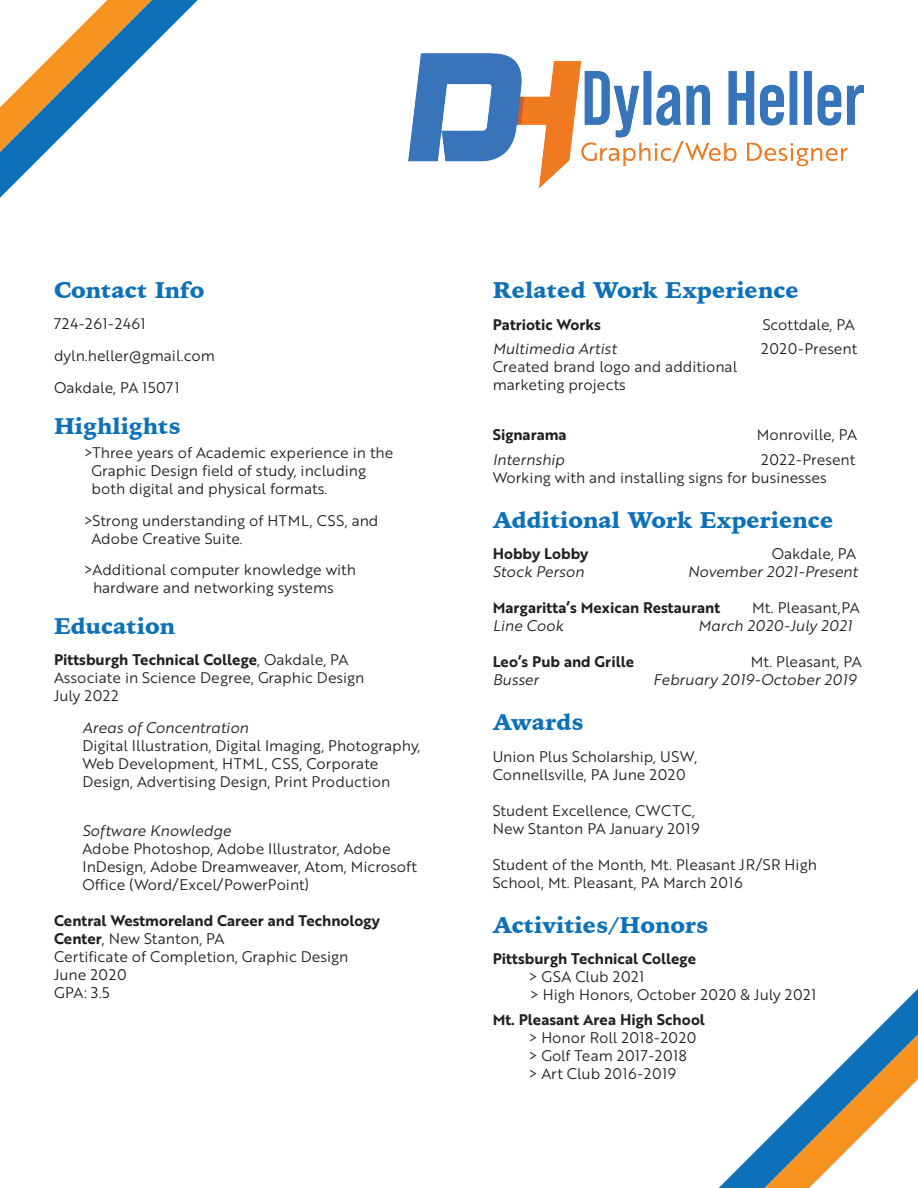
<style>
.page{position:relative;width:918px;height:1188px;background:#fff}
.page>*{position:absolute;margin:0;border:0;box-sizing:border-box;transform-origin:0 0}
.t1{font:900 22.5px "Iowan Old Style";color:#0d71b9}
.t2{font:15px/18px "Brother 1816 Book";color:#231f20}
.t3{font:15px/18px "Brother 1816 Bold";color:#231f20}
.t4{font:15px "Brother 1816 Book Italic";color:#231f20}
.t5{font:15px "Brother 1816 Book";letter-spacing:.04em;color:#231f20}
.t6{font:15px "Brother 1816 Book";letter-spacing:.02em;color:#231f20}
.s1{font-family:"Brother 1816 Book"}
</style>
<div class="page">
<img style="left:409px;top:54px;width:455px;height:135px">
<svg style="left:0;top:0;width:198px;height:198px"></svg>
<svg style="left:719px;top:989px;width:199px;height:199px"></svg>
<p class="t1" style="left:54px;top:275px;width:152px">Contact Info</p>
<p class="t5" style="left:54px;top:313px;width:93px">724-261-2461</p>
<p class="t2" style="left:54px;top:346px;width:162px">dyln.heller@gmail.com</p>
<p class="t2" style="left:54px;top:378px;width:127px">Oakdale, PA 15071</p>
<p class="t1" style="left:54px;top:411px;width:128px">Highlights</p>
<p class="t2" style="left:84px;top:444px;width:311px">&gt;Three years of Academic experience in the</p>
<p class="t2" style="left:92px;top:462px;width:276px">Graphic Design field of study, including</p>
<p class="t2" style="left:92px;top:480px;width:237px">both digital and physical formats.</p>
<p class="t2" style="left:84px;top:511px;width:296px">&gt;Strong understanding of HTML, CSS, and</p>
<p class="t2" style="left:92px;top:529px;width:153px">Adobe Creative Suite.</p>
<p class="t2" style="left:84px;top:561px;width:274px">&gt;Additional computer knowledge with</p>
<p class="t2" style="left:93px;top:579px;width:242px">hardware and networking systems</p>
<p class="t1" style="left:54px;top:611px;width:123px">Education</p>
<p class="t3" style="left:54px;top:651px;width:296px">Pittsburgh Technical College<span class="s1">, Oakdale, PA</span></p>
<p class="t2" style="left:54px;top:669px;width:312px">Associate in Science Degree, Graphic Design</p>
<p class="t2" style="left:54px;top:687px;width:66px">July 2022</p>
<p class="t4" style="left:82px;top:717px;width:168px">Areas of Concentration</p>
<p class="t2" style="left:82px;top:736px;width:340px">Digital Illustration, Digital Imaging, Photography,<br>Web Development, HTML, CSS, Corporate<br>Design, Advertising Design, Print Production</p>
<p class="t4" style="left:82px;top:820px;width:150px">Software Knowledge</p>
<p class="t2" style="left:82px;top:840px;width:336px">Adobe Photoshop, Adobe Illustrator, Adobe<br>InDesign, Adobe Dreamweaver, Atom, Microsoft<br>Office (Word/Excel/PowerPoint)</p>
<p class="t3" style="left:54px;top:912px;width:328px">Central Westmoreland Career and Technology<br>Center<span class="s1">, New Stanton, PA</span></p>
<p class="t2" style="left:54px;top:948px;width:296px">Certificate of Completion, Graphic Design</p>
<p class="t6" style="left:54px;top:964px;width:74px">June 2020</p>
<p class="t2" style="left:54px;top:984px;width:57px">GPA: 3.5</p>
<p class="t1" style="left:493px;top:275px;width:308px">Related Work Experience</p>
<p class="t3" style="left:493px;top:315px;width:110px">Patriotic Works</p>
<p class="t2" style="left:763px;top:315px;width:94px">Scottdale, PA</p>
<p class="t4" style="left:493px;top:338px;width:125px">Multimedia Artist</p>
<p class="t2" style="left:761px;top:339px;width:98px">2020-Present</p>
<p class="t2" style="left:493px;top:357px;width:246px">Created brand logo and additional</p>
<p class="t2" style="left:493px;top:375px;width:135px">marketing projects</p>
<p class="t3" style="left:493px;top:425px;width:75px">Signarama</p>
<p class="t2" style="left:757px;top:425px;width:102px">Monroville, PA</p>
<p class="t4" style="left:493px;top:448px;width:73px">Internship</p>
<p class="t2" style="left:761px;top:450px;width:96px">2022-Present</p>
<p class="t2" style="left:493px;top:468px;width:335px">Working with and installing signs for businesses</p>
<p class="t1" style="left:493px;top:505px;width:342px">Additional Work Experience</p>
<p class="t3" style="left:493px;top:544px;width:97px">Hobby Lobby</p>
<p class="t2" style="left:772px;top:544px;width:86px">Oakdale, PA</p>
<p class="t4" style="left:493px;top:561px;width:93px">Stock Person</p>
<p class="t4" style="left:688px;top:561px;width:171px">November 2021-Present</p>
<p class="t3" style="left:493px;top:598px;width:229px">Margaritta’s Mexican Restaurant</p>
<p class="t2" style="left:752px;top:598px;width:109px">Mt. Pleasant,PA</p>
<p class="t4" style="left:493px;top:615px;width:72px">Line Cook</p>
<p class="t4" style="left:698px;top:615px;width:155px">March 2020-July 2021</p>
<p class="t3" style="left:493px;top:652px;width:143px">Leo’s Pub and Grille</p>
<p class="t2" style="left:751px;top:652px;width:112px">Mt. Pleasant, PA</p>
<p class="t4" style="left:493px;top:669px;width:48px">Busser</p>
<p class="t4" style="left:653px;top:669px;width:204px">February 2019-October 2019</p>
<p class="t1" style="left:493px;top:707px;width:92px">Awards</p>
<p class="t2" style="left:493px;top:747px;width:206px">Union Plus Scholarship, USW,</p>
<p class="t2" style="left:493px;top:765px;width:194px">Connellsville, PA June 2020</p>
<p class="t2" style="left:493px;top:801px;width:204px">Student Excellence, CWCTC,</p>
<p class="t2" style="left:493px;top:819px;width:208px">New Stanton PA January 2019</p>
<p class="t2" style="left:493px;top:855px;width:326px">Student of the Month, Mt. Pleasant JR/SR High<br>School, Mt. Pleasant, PA March 2016</p>
<p class="t1" style="left:493px;top:910px;width:217px">Activities/Honors</p>
<p class="t3" style="left:493px;top:949px;width:205px">Pittsburgh Technical College</p>
<p class="t5" style="left:529px;top:966px;width:117px">&gt; GSA Club 2021</p>
<p class="t2" style="left:530px;top:985px;width:288px">&gt; High Honors, October 2020 &amp; July 2021</p>
<p class="t3" style="left:493px;top:1010px;width:214px">Mt. Pleasant Area High School</p>
<p class="t6" style="left:529px;top:1026px;width:169px">&gt; Honor Roll 2018-2020</p>
<p class="t5" style="left:529px;top:1044px;width:160px">&gt; Golf Team 2017-2018</p>
<p class="t5" style="left:529px;top:1062px;width:149px">&gt; Art Club 2016-2019</p>
</div>
